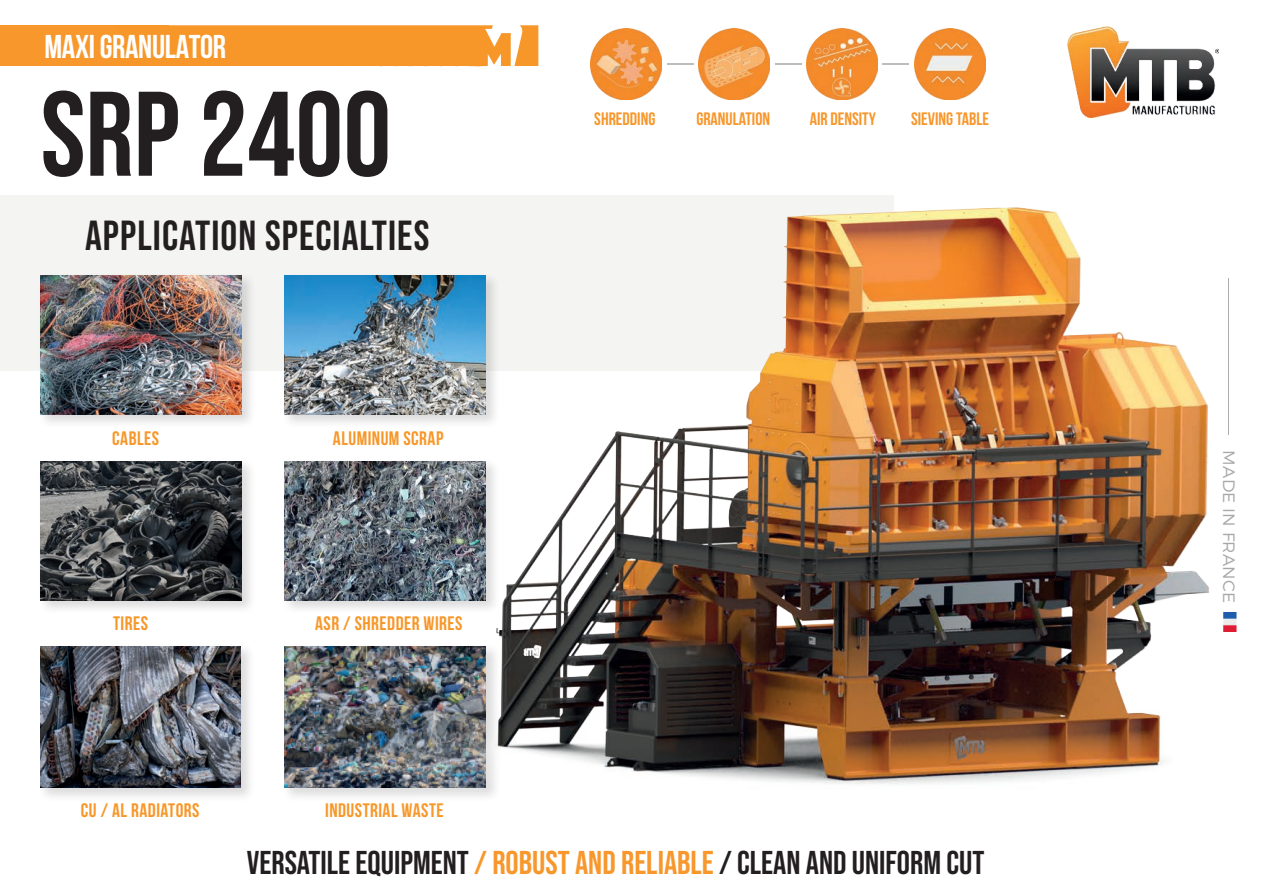
<style>
.page{position:relative;width:1263px;height:893px;background:#fff}
.page>*{position:absolute;margin:0;border:0;box-sizing:border-box;transform-origin:0 0}
.t1{font:120px "Bebas Neue";color:#231f20}
.t2{font:42px "Bebas Neue";letter-spacing:.025em;color:#231f20}
.t3{font:33px "Bebas Neue";color:#231f20}
.t4{font:700 33px "Bebas Neue";letter-spacing:-.01em;color:#fff}
.t5{font:700 19.5px "Bebas Neue";letter-spacing:.025em;color:#f79729}
.t6{font:700 18px "Bebas Neue";color:#f7972c}
.t7{font:300 16.5px "Montserrat";letter-spacing:.01em;color:#a7a9a9}
.s1{color:#f7972c}
</style>
<div class="page">
<div style="left:0;top:196px;width:893px;height:175px;background:#f4f4f3"></div>
<div style="left:0;top:25px;width:168px;height:41px;background:#f7972c"></div>
<svg style="left:168px;top:25px;width:370px;height:41px;background:#f7a13e"></svg>
<div style="left:219px;top:38px;width:258px;height:28px;background:#f79729"></div>
<img style="left:1067px;top:26px;width:151px;height:92px">
<div style="left:37px;top:271px;width:220px;height:158px;background:#231f20;opacity:.16"></div>
<img style="left:40px;top:275px;width:201px;height:139px">
<div style="left:37px;top:458px;width:220px;height:157px;background:#231f20;opacity:.16"></div>
<img style="left:40px;top:462px;width:201px;height:139px">
<div style="left:281px;top:458px;width:220px;height:157px;background:#231f20;opacity:.16"></div>
<img style="left:284px;top:462px;width:107px;height:139px">
<div style="left:282px;top:643px;width:219px;height:160px;background:#231f20;opacity:.16"></div>
<img style="left:285px;top:647px;width:106px;height:141px">
<img style="left:391px;top:195px;width:838px;height:608px">
<div style="left:281px;top:271px;width:220px;height:158px;background:#231f20;opacity:.16"></div>
<img style="left:284px;top:275px;width:201px;height:139px">
<div style="left:38px;top:643px;width:218px;height:160px;background:#231f20;opacity:.16"></div>
<img style="left:41px;top:647px;width:199px;height:141px">
<hr style="left:1228px;top:278px;width:1px;height:156px;background:#a8acac">
<img style="left:1220px;top:612px;width:17px;height:20px">
<img style="left:591px;top:29px;width:71px;height:70px">
<img style="left:699px;top:29px;width:71px;height:70px">
<img style="left:915px;top:29px;width:71px;height:70px">
<img style="left:807px;top:29px;width:71px;height:70px">
<hr style="left:667px;top:63px;width:26px;height:2px;background:#bcbebe">
<hr style="left:775px;top:63px;width:26px;height:2px;background:#bcbebe">
<hr style="left:882px;top:63px;width:27px;height:2px;background:#bcbebe">
<h3 class="t4" style="left:44px;top:27px;width:183px">MAXI GRANULATOR</h3>
<h1 class="t1" style="left:41px;top:64px;width:352px">SRP 2400</h1>
<h2 class="t2" style="left:85px;top:211px;width:346px">APPLICATION SPECIALTIES</h2>
<p class="t5" style="left:112px;top:426px;width:48px">CABLES</p>
<p class="t5" style="left:333px;top:426px;width:112px">ALUMINUM SCRAP</p>
<p class="t5" style="left:113px;top:612px;width:36px">TIRES</p>
<p class="t5" style="left:81px;top:799px;width:120px">CU / AL RADIATORS</p>
<p class="t5" style="left:315px;top:612px;width:149px">ASR / SHREDDER WIRES</p>
<p class="t5" style="left:325px;top:799px;width:120px">INDUSTRIAL WASTE</p>
<p class="t6" style="left:594px;top:108px;width:63px">SHREDDING</p>
<p class="t6" style="left:696px;top:108px;width:75px">GRANULATION</p>
<p class="t6" style="left:810px;top:108px;width:68px">AIR DENSITY</p>
<p class="t6" style="left:911px;top:108px;width:80px">SIEVING TABLE</p>
<h3 class="t3" style="left:247px;top:843px;width:739px">VERSATILE EQUIPMENT <span class="s1">/ ROBUST AND RELIABLE</span> / CLEAN AND UNIFORM CUT</h3>
<p class="t7" style="left:1238px;top:450px;width:154px;rotate:90deg">MADE IN FRANCE</p>
</div>
